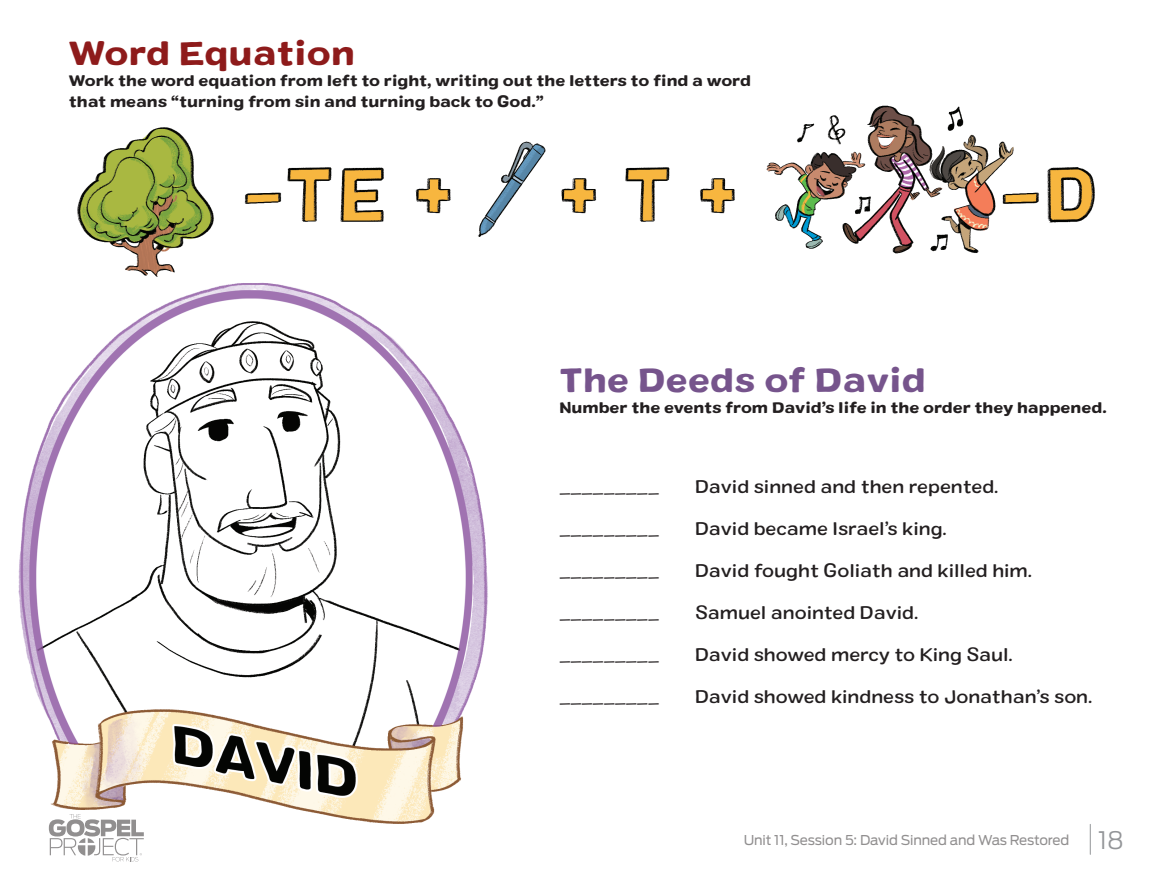
<style>
.page{position:relative;width:1175px;height:878px;background:#fff}
.page>*{position:absolute;margin:0;border:0;box-sizing:border-box;transform-origin:0 0}
.t1{font:33px "Colby Ex Bld";letter-spacing:.01em;color:#76548c}
.t2{font:33px "Colby Ex Bld";letter-spacing:.01em;color:#8e1b1b}
.t3{font:500 expanded 18px "Colby";color:#231f20}
.t4{font:15px/21px "Colby Ex Bld";color:#231f20}
.t5{font:13.5px "Antenna";letter-spacing:-.01em;color:#231f20}
.s1{font-weight:300;font-size:24px;color:#939598}
</style>
<div class="page">
<img style="left:18px;top:105px;width:1077px;height:757px">
<svg style="left:49px;top:814px;width:95px;height:47px"></svg>
<hr style="left:1089px;top:824px;width:1px;height:30px;background:#939598">
<h1 class="t2" style="left:69px;top:31px;width:287px">Word Equation</h1>
<p class="t4" style="left:69px;top:70px;width:683px">Work the word equation from left to right, writing out the letters to find a word that means “turning from sin and turning back to God.”</p>
<h1 class="t1" style="left:559px;top:358px;width:368px">The Deeds of David</h1>
<p class="t4" style="left:559px;top:398px;width:549px">Number the events from David’s life in the order they happened.</p>
<p class="t3" style="left:559px;top:475px;width:101px">_________</p>
<p class="t3" style="left:559px;top:517px;width:101px">_________</p>
<p class="t3" style="left:559px;top:559px;width:101px">_________</p>
<p class="t3" style="left:559px;top:601px;width:101px">_________</p>
<p class="t3" style="left:559px;top:643px;width:101px">_________</p>
<p class="t3" style="left:559px;top:685px;width:101px">_________</p>
<p class="t3" style="left:695px;top:475px;width:305px">David sinned and then repented.</p>
<p class="t3" style="left:695px;top:517px;width:253px">David became Israel’s king.</p>
<p class="t3" style="left:695px;top:559px;width:338px">David fought Goliath and killed him.</p>
<p class="t3" style="left:695px;top:601px;width:225px">Samuel anointed David.</p>
<p class="t3" style="left:695px;top:643px;width:319px">David showed mercy to King Saul.</p>
<p class="t3" style="left:695px;top:685px;width:399px">David showed kindness to Jonathan’s son.</p>
<p class="t5" style="left:743px;top:831px;width:381px">Unit 11, Session 5: David Sinned and Was Restored <span class="s1">18</span></p>
</div>
